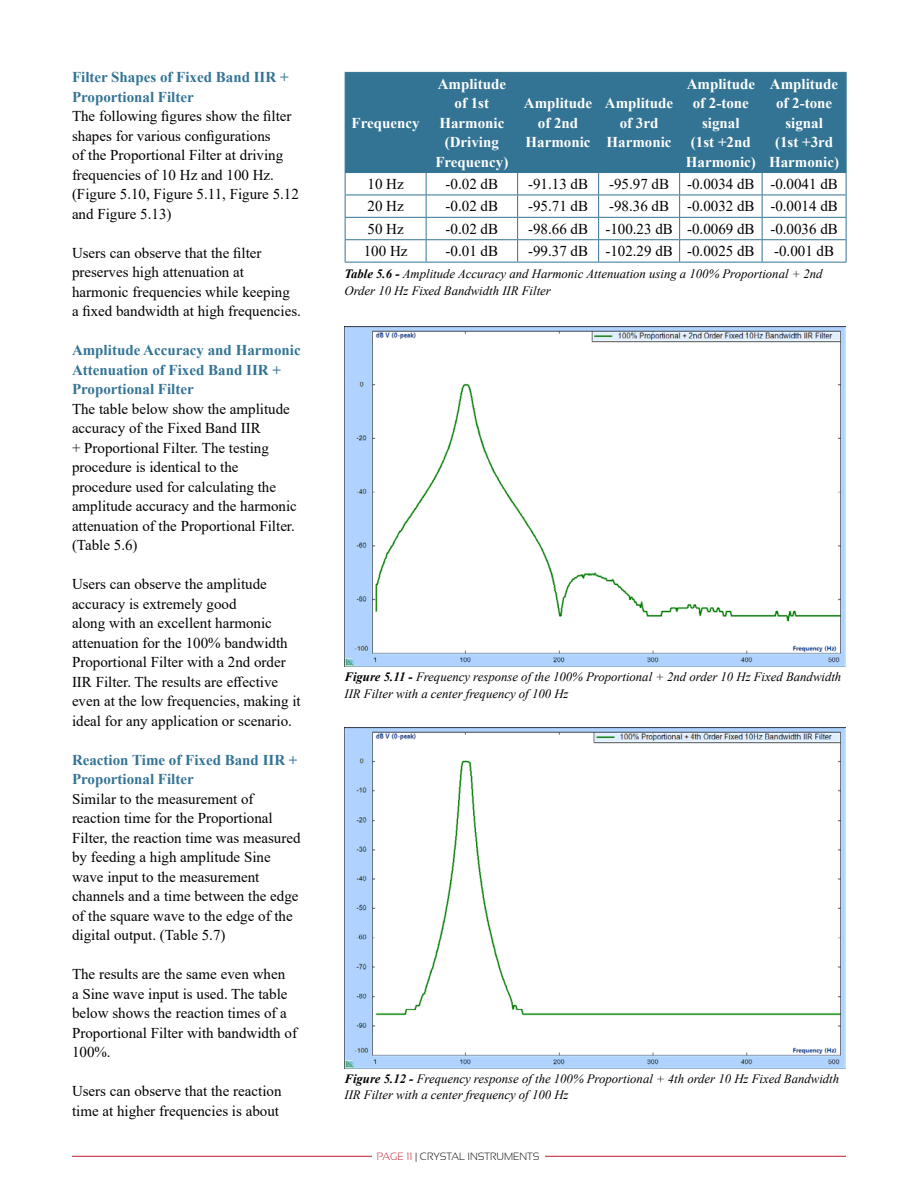
<style>
.page{position:relative;width:918px;height:1188px;background:#fff}
.page>*{position:absolute;margin:0;border:0;box-sizing:border-box;transform-origin:0 0}
.t1{font:15px/19.5px "Times New Roman";color:#000}
.t2{font:700 15px/19.5px "Times New Roman";color:#fff;text-align:center}
.t3{font:700 15px/19.5px "Times New Roman";color:#337494}
.t4{font:italic 12.75px/16.5px "Times New Roman";color:#000}
.t5{font:300 10.5px "Sansation";color:#000}
.s1{font-weight:700}
.s2{color:#be1e2d}
</style>
<div class="page">
<hr style="left:72px;top:1156px;width:774px;height:1px;background:#be1e2d">
<div style="left:373px;top:1140px;width:172px;height:48px;background:#fff"></div>
<img style="left:345px;top:326px;width:501px;height:341px">
<img style="left:344px;top:728px;width:502px;height:340px">
<div style="left:346px;top:73px;width:500px;height:99px;background:#337494"></div>
<hr style="left:345px;top:72px;width:81px;height:1px;background:#337494">
<hr style="left:345px;top:73px;width:1px;height:99px;background:#337494">
<hr style="left:426px;top:72px;width:92px;height:1px;background:#337494">
<hr style="left:426px;top:73px;width:1px;height:99px;background:#337494">
<hr style="left:518px;top:72px;width:81px;height:1px;background:#337494">
<hr style="left:517px;top:73px;width:1px;height:99px;background:#337494">
<hr style="left:599px;top:72px;width:81px;height:1px;background:#337494">
<hr style="left:598px;top:73px;width:1px;height:99px;background:#337494">
<hr style="left:680px;top:72px;width:82px;height:1px;background:#337494">
<hr style="left:679px;top:73px;width:1px;height:99px;background:#337494">
<hr style="left:762px;top:72px;width:84px;height:1px;background:#337494">
<hr style="left:762px;top:73px;width:1px;height:99px;background:#337494">
<hr style="left:846px;top:73px;width:1px;height:99px;background:#337494">
<hr style="left:345px;top:172px;width:81px;height:1px;background:#337494">
<hr style="left:426px;top:172px;width:92px;height:1px;background:#337494">
<hr style="left:518px;top:172px;width:81px;height:1px;background:#337494">
<hr style="left:599px;top:172px;width:81px;height:1px;background:#337494">
<hr style="left:680px;top:172px;width:82px;height:1px;background:#337494">
<hr style="left:762px;top:172px;width:84px;height:1px;background:#337494">
<hr style="left:345px;top:195px;width:81px;height:1px;background:#337494">
<hr style="left:426px;top:195px;width:92px;height:1px;background:#337494">
<hr style="left:518px;top:195px;width:81px;height:1px;background:#337494">
<hr style="left:599px;top:195px;width:81px;height:1px;background:#337494">
<hr style="left:680px;top:195px;width:82px;height:1px;background:#337494">
<hr style="left:762px;top:195px;width:84px;height:1px;background:#337494">
<hr style="left:345px;top:217px;width:81px;height:1px;background:#337494">
<hr style="left:426px;top:217px;width:92px;height:1px;background:#337494">
<hr style="left:518px;top:217px;width:81px;height:1px;background:#337494">
<hr style="left:599px;top:217px;width:81px;height:1px;background:#337494">
<hr style="left:680px;top:217px;width:82px;height:1px;background:#337494">
<hr style="left:762px;top:217px;width:84px;height:1px;background:#337494">
<hr style="left:345px;top:239px;width:81px;height:1px;background:#337494">
<svg style="left:345px;top:173px;width:1px;height:89px"></svg>
<hr style="left:426px;top:239px;width:92px;height:1px;background:#337494">
<svg style="left:426px;top:173px;width:1px;height:89px"></svg>
<hr style="left:518px;top:239px;width:81px;height:1px;background:#337494">
<svg style="left:517px;top:173px;width:1px;height:89px"></svg>
<hr style="left:599px;top:239px;width:81px;height:1px;background:#337494">
<svg style="left:598px;top:173px;width:1px;height:89px"></svg>
<hr style="left:680px;top:239px;width:82px;height:1px;background:#337494">
<svg style="left:679px;top:173px;width:1px;height:89px"></svg>
<hr style="left:762px;top:239px;width:84px;height:1px;background:#337494">
<svg style="left:762px;top:173px;width:1px;height:89px"></svg>
<svg style="left:846px;top:173px;width:1px;height:89px"></svg>
<hr style="left:345px;top:262px;width:81px;height:1px;background:#337494">
<hr style="left:426px;top:262px;width:92px;height:1px;background:#337494">
<hr style="left:518px;top:262px;width:81px;height:1px;background:#337494">
<hr style="left:599px;top:262px;width:81px;height:1px;background:#337494">
<hr style="left:680px;top:262px;width:82px;height:1px;background:#337494">
<hr style="left:762px;top:262px;width:84px;height:1px;background:#337494">
<p class="t3" style="left:72px;top:67px;width:218px">Filter Shapes of Fixed Band IIR +<br>Proportional Filter</p>
<p class="t1" style="left:72px;top:106px;width:228px">The following figures show the filter shapes for various configurations<br>of the Proportional Filter at driving frequencies of 10 Hz and 100 Hz. (Figure 5.10, Figure 5.11, Figure 5.12 and Figure 5.13)</p>
<p class="t1" style="left:72px;top:242px;width:231px">Users can observe that the filter preserves high attenuation at harmonic frequencies while keeping<br>a fixed bandwidth at high frequencies.</p>
<p class="t3" style="left:72px;top:340px;width:230px">Amplitude Accuracy and Harmonic<br>Attenuation of Fixed Band IIR +<br>Proportional Filter</p>
<p class="t1" style="left:72px;top:398px;width:226px">The table below show the amplitude accuracy of the Fixed Band IIR<br>+ Proportional Filter. The testing procedure is identical to the procedure used for calculating the amplitude accuracy and the harmonic attenuation of the Proportional Filter. (Table 5.6)</p>
<p class="t1" style="left:72px;top:574px;width:230px">Users can observe the amplitude accuracy is extremely good<br>along with an excellent harmonic attenuation for the 100% bandwidth Proportional Filter with a 2nd order IIR Filter. The results are effective even at the low frequencies, making it ideal for any application or scenario.</p>
<p class="t3" style="left:72px;top:749px;width:227px">Reaction Time of Fixed Band IIR +<br>Proportional Filter</p>
<p class="t1" style="left:72px;top:788px;width:230px">Similar to the measurement of reaction time for the Proportional<br>Filter, the reaction time was measured by feeding a high amplitude Sine wave input to the measurement channels and a time between the edge of the square wave to the edge of the digital output. (Table 5.7)</p>
<p class="t1" style="left:72px;top:964px;width:226px">The results are the same even when<br>a Sine wave input is used. The table below shows the reaction times of a<br>Proportional Filter with bandwidth of<br>100%.</p>
<p class="t1" style="left:72px;top:1081px;width:211px">Users can observe that the reaction time at higher frequencies is about</p>
<p class="t2" style="left:352px;top:112px;width:70px">Frequency</p>
<p class="t2" style="left:435px;top:73px;width:75px">Amplitude of 1st<br>Harmonic (Driving<br>Frequency)</p>
<p class="t2" style="left:524px;top:93px;width:70px">Amplitude of 2nd<br>Harmonic</p>
<p class="t2" style="left:605px;top:93px;width:70px">Amplitude of 3rd<br>Harmonic</p>
<p class="t2" style="left:686px;top:73px;width:71px">Amplitude of 2-tone signal<br>(1st +2nd<br>Harmonic)</p>
<p class="t2" style="left:769px;top:73px;width:71px">Amplitude of 2-tone signal<br>(1st +3rd<br>Harmonic)</p>
<p class="t1" style="left:368px;top:174px;width:38px">10 Hz</p>
<p class="t1" style="left:446px;top:174px;width:54px">-0.02 dB</p>
<p class="t1" style="left:528px;top:174px;width:61px">-91.13 dB</p>
<p class="t1" style="left:609px;top:174px;width:230px">-95.97 dB -0.0034 dB -0.0041 dB</p>
<p class="t1" style="left:368px;top:196px;width:38px">20 Hz</p>
<p class="t1" style="left:446px;top:196px;width:54px">-0.02 dB</p>
<p class="t1" style="left:528px;top:196px;width:61px">-95.71 dB</p>
<p class="t1" style="left:609px;top:196px;width:230px">-98.36 dB -0.0032 dB -0.0014 dB</p>
<p class="t1" style="left:368px;top:218px;width:38px">50 Hz</p>
<p class="t1" style="left:446px;top:218px;width:54px">-0.02 dB</p>
<p class="t1" style="left:528px;top:218px;width:311px">-98.66 dB -100.23 dB -0.0069 dB -0.0036 dB</p>
<p class="t1" style="left:364px;top:241px;width:45px">100 Hz</p>
<p class="t1" style="left:446px;top:241px;width:54px">-0.01 dB</p>
<p class="t1" style="left:528px;top:241px;width:228px">-99.37 dB -102.29 dB -0.0025 dB</p>
<p class="t1" style="left:774px;top:241px;width:61px">-0.001 dB</p>
<p class="t4" style="left:345px;top:265px;width:480px"><span class="s1">Table 5.6 -</span> Amplitude Accuracy and Harmonic Attenuation using a 100% Proportional + 2nd<br>Order 10 Hz Fixed Bandwidth IIR Filter</p>
<p class="t4" style="left:345px;top:668px;width:498px"><span class="s1">Figure 5.11 -</span> Frequency response of the 100% Proportional + 2nd order 10 Hz Fixed Bandwidth<br>IIR Filter with a center frequency of 100 Hz</p>
<p class="t4" style="left:345px;top:1070px;width:496px"><span class="s1">Figure 5.12 -</span> Frequency response of the 100% Proportional + 4th order 10 Hz Fixed Bandwidth<br>IIR Filter with a center frequency of 100 Hz</p>
<p class="t5" style="left:377px;top:1151px;width:164px"><span class="s2">PAGE 11</span> | CRYSTAL INSTRUMENTS</p>
</div>
